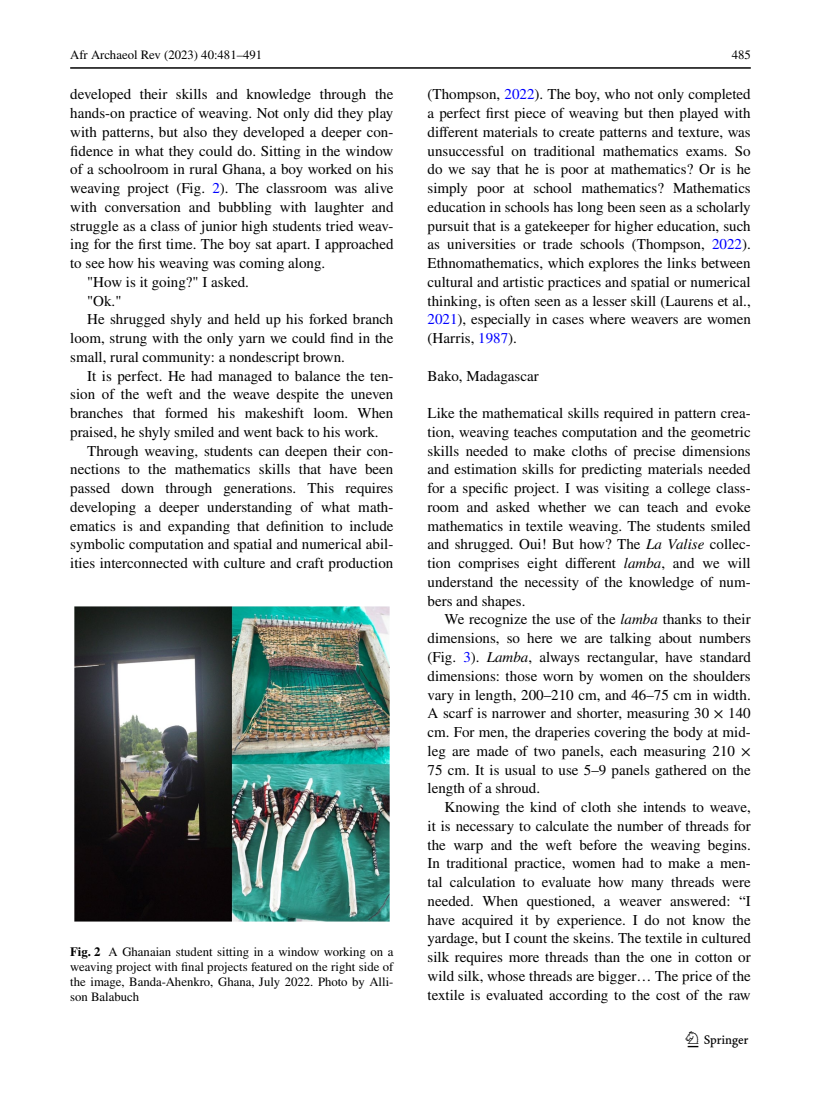
<style>
.page{position:relative;width:821px;height:1106px;background:#fff}
.page>*{position:absolute;margin:0;border:0;box-sizing:border-box;transform-origin:0 0}
.t1{font:22.5px "Springnew Regular 3";color:#000}
.t2{font:15px/18.8px "STIX";color:#000;text-align:justify}
.t3{font:12.75px/15px "STIX";color:#000;text-align:justify}
.s1{color:#00f}
.s2{font-weight:700}
.s3{font-style:italic}
</style>
<div class="page">
<hr style="left:70px;top:67px;width:680px;height:2px;background:#000">
<img style="left:74px;top:606px;width:315px;height:315px">
<p class="t3" style="left:70px;top:48px;width:193px">Afr Archaeol Rev (2023) 40:481–491</p>
<p class="t3" style="left:731px;top:49px;width:21px">485</p>
<p class="t2" style="left:70px;top:86px;width:325px">developed their skills and knowledge through the</p>
<p class="t2" style="left:70px;top:105px;width:325px">hands-on practice of weaving. Not only did they play</p>
<p class="t2" style="left:70px;top:123px;width:325px">with patterns, but also they developed a deeper con-</p>
<p class="t2" style="left:70px;top:142px;width:325px">fidence in what they could do. Sitting in the window</p>
<p class="t2" style="left:70px;top:161px;width:325px">of a schoolroom in rural Ghana, a boy worked on his</p>
<p class="t2" style="left:70px;top:180px;width:325px">weaving project (Fig. <span class="s1">2</span>). The classroom was alive</p>
<p class="t2" style="left:70px;top:198px;width:325px">with conversation and bubbling with laughter and</p>
<p class="t2" style="left:70px;top:217px;width:325px">struggle as a class of junior high students tried weav-</p>
<p class="t2" style="left:70px;top:236px;width:325px">ing for the first time. The boy sat apart. I approached</p>
<p class="t2" style="left:70px;top:255px;width:257px">to see how his weaving was coming along.</p>
<p class="t2" style="left:87px;top:273px;width:163px">"How is it going?" I asked.</p>
<p class="t2" style="left:87px;top:292px;width:36px">"Ok."</p>
<p class="t2" style="left:87px;top:311px;width:308px">He shrugged shyly and held up his forked branch</p>
<p class="t2" style="left:70px;top:330px;width:325px">loom, strung with the only yarn we could find in the</p>
<p class="t2" style="left:70px;top:348px;width:276px">small, rural community: a nondescript brown.</p>
<p class="t2" style="left:87px;top:367px;width:308px">It is perfect. He had managed to balance the ten-</p>
<p class="t2" style="left:70px;top:386px;width:325px">sion of the weft and the weave despite the uneven</p>
<p class="t2" style="left:70px;top:405px;width:325px">branches that formed his makeshift loom. When</p>
<p class="t2" style="left:70px;top:423px;width:310px">praised, he shyly smiled and went back to his work.</p>
<p class="t2" style="left:87px;top:442px;width:308px">Through weaving, students can deepen their con-</p>
<p class="t2" style="left:70px;top:461px;width:325px">nections to the mathematics skills that have been</p>
<p class="t2" style="left:70px;top:480px;width:325px">passed down through generations. This requires</p>
<p class="t2" style="left:70px;top:498px;width:325px">developing a deeper understanding of what math-</p>
<p class="t2" style="left:70px;top:517px;width:325px">ematics is and expanding that definition to include</p>
<p class="t2" style="left:70px;top:536px;width:325px">symbolic computation and spatial and numerical abil-</p>
<p class="t2" style="left:70px;top:555px;width:325px">ities interconnected with culture and craft production</p>
<p class="t3" style="left:70px;top:945px;width:325px"><span class="s2">Fig. 2</span> A Ghanaian student sitting in a window working on a weaving project with final projects featured on the right side of the image, Banda-Ahenkro, Ghana, July 2022. Photo by Alli&shy;son Balabuch</p>
<p class="t2" style="left:427px;top:86px;width:325px">(Thompson, <span class="s1">2022</span>). The boy, who not only completed a perfect first piece of weaving but then played with different materials to create patterns and texture, was unsuccessful on traditional mathematics exams. So do we say that he is poor at mathematics? Or is he simply poor at school mathematics? Mathematics education in schools has long been seen as a scholarly pursuit that is a gatekeeper for higher education, such as universities or trade schools (Thompson, <span class="s1">2022</span>).<br>Ethnomathematics, which explores the links between cultural and artistic practices and spatial or numerical thinking, is often seen as a lesser skill (Laurens et al., <span class="s1">2021</span>), especially in cases where weavers are women (Harris, <span class="s1">1987</span>).</p>
<p class="t2" style="left:427px;top:367px;width:113px">Bako, Madagascar</p>
<p class="t2" style="left:427px;top:405px;width:325px">Like the mathematical skills required in pattern crea&shy;tion, weaving teaches computation and the geometric skills needed to make cloths of precise dimensions and estimation skills for predicting materials needed for a specific project. I was visiting a college class&shy;room and asked whether we can teach and evoke mathematics in textile weaving. The students smiled and shrugged. Oui! But how? The <span class="s3">La Valise</span> collec&shy;tion comprises eight different <span class="s3">lamba</span>, and we will understand the necessity of the knowledge of num&shy;bers and shapes.</p>
<p class="t2" style="left:427px;top:611px;width:325px;text-indent:17px">We recognize the use of the <span class="s3">lamba</span> thanks to their dimensions, so here we are talking about numbers (Fig. <span class="s1">3</span>). <span class="s3">Lamba</span>, always rectangular, have standard dimensions: those worn by women on the shoulders vary in length, 200–210 cm, and 46–75 cm in width.<br>A scarf is narrower and shorter, measuring 30 × 140 cm. For men, the draperies covering the body at mid&shy;leg are made of two panels, each measuring 210 × 75 cm. It is usual to use 5–9 panels gathered on the length of a shroud.</p>
<p class="t2" style="left:427px;top:798px;width:325px;text-indent:17px">Knowing the kind of cloth she intends to weave, it is necessary to calculate the number of threads for the warp and the weft before the weaving begins.<br>In traditional practice, women had to make a men&shy;tal calculation to evaluate how many threads were needed. When questioned, a weaver answered: “I have acquired it by experience. I do not know the yardage, but I count the skeins. The textile in cultured silk requires more threads than the one in cotton or wild silk, whose threads are bigger… The price of the textile is evaluated according to the cost of the raw</p>
<h1 class="t1" style="left:687px;top:1031px;width:62px">1 3</h1>
</div>
